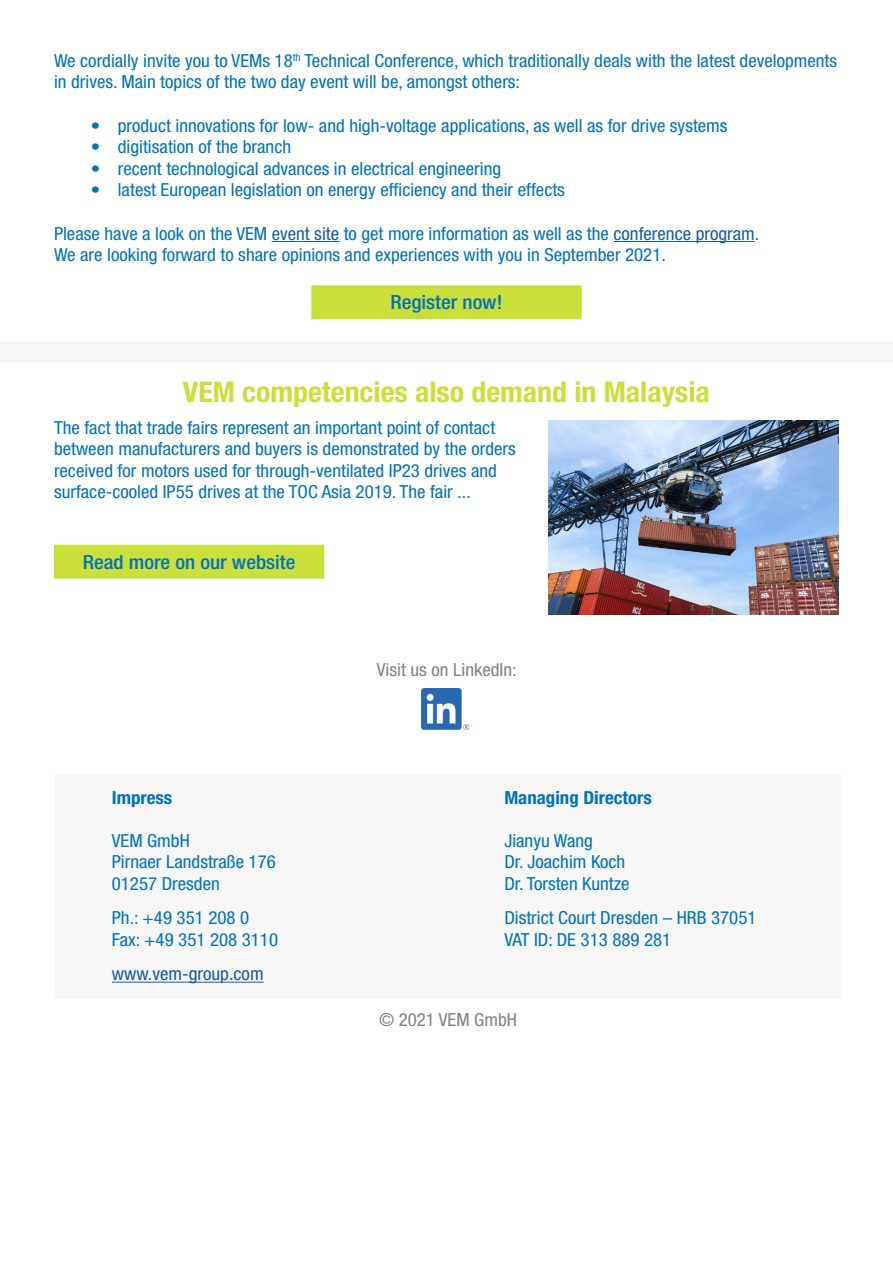
<style>
.page{position:relative;width:893px;height:1263px;background:#fff}
.page>*{position:absolute;margin:0;border:0;box-sizing:border-box;transform-origin:0 0}
.t1{font:700 condensed 28.5px "Helvetica Neue LT Std";color:#cadf3a;scale:1.05 1}
.t2{font:500 condensed 19.5px "Helvetica Neue LT Std";color:#0072bc;scale:1.08 1}
.t3{font:condensed 18px/21.6px "Helvetica Neue LT Std";color:#0072bc;scale:1.05 1}
.t4{font:condensed 18px "Helvetica Neue LT Std";color:#808285;scale:1.05 1}
.t5{font:700 condensed 18px "Helvetica Neue LT Std";color:#0072bc;scale:1.05 1}
.t6{font:condensed 18px "Helvetica Neue LT Std";color:#175d9e;scale:1.05 1}
.s1{color:#175d9e}
</style>
<div class="page">
<div style="left:312px;top:286px;width:269px;height:32px;background:#cadf3a"></div>
<div style="left:311px;top:285px;width:271px;height:34px;border:2px solid #bee132"></div>
<hr style="left:272px;top:241px;width:67px;height:1px;background:#175d9e">
<hr style="left:613px;top:241px;width:142px;height:1px;background:#175d9e">
<div style="left:0;top:342px;width:893px;height:21px;background:#f7f7f8"></div>
<div style="left:55px;top:545px;width:268px;height:33px;background:#cadf3a"></div>
<div style="left:54px;top:545px;width:270px;height:34px;border:2px solid #bee132"></div>
<img style="left:549px;top:421px;width:290px;height:193px">
<img style="left:421px;top:688px;width:48px;height:41px">
<div style="left:56px;top:774px;width:786px;height:224px;background:#f7f7f8"></div>
<hr style="left:112px;top:982px;width:152px;height:1px;background:#175d9e">
<p class="t3" style="left:54px;top:49px;width:747px">We cordially invite you to VEMs 18<sup>th</sup> Technical Conference, which traditionally deals with the latest developments in drives. Main topics of the two day event will be, amongst others:</p>
<p class="t3" style="left:91px;top:114px;width:608px">• product innovations for low- and high-voltage applications, as well as for drive systems</p>
<p class="t3" style="left:91px;top:136px;width:192px">• digitisation of the branch</p>
<p class="t3" style="left:91px;top:157px;width:392px">• recent technological advances in electrical engineering</p>
<p class="t3" style="left:91px;top:179px;width:453px">• latest European legislation on energy efficiency and their effects</p>
<p class="t3" style="left:54px;top:222px;width:673px">Please have a look on the VEM <span class="s1">event site</span> to get more information as well as the <span class="s1">conference program</span>.</p>
<p class="t3" style="left:54px;top:244px;width:584px">We are looking forward to share opinions and experiences with you in September 2021.</p>
<p class="t2" style="left:390px;top:291px;width:105px">Register now!</p>
<p class="t1" style="left:183px;top:375px;width:503px">VEM competencies also demand in Malaysia</p>
<p class="t3" style="left:54px;top:416px;width:441px">The fact that trade fairs represent an important point of contact between manufacturers and buyers is demonstrated by the orders received for motors used for through-ventilated IP23 drives and surface-cooled IP55 drives at the TOC Asia 2019. The fair ...</p>
<p class="t2" style="left:83px;top:550px;width:198px">Read more on our website</p>
<p class="t5" style="left:112px;top:786px;width:59px">Impress</p>
<p class="t3" style="left:112px;top:829px;width:158px">VEM GmbH<br>Pirnaer Landstraße 176<br>01257 Dresden</p>
<p class="t3" style="left:112px;top:907px;width:160px">Ph.: +49 351 208 0<br>Fax: +49 351 208 3110</p>
<p class="t6" style="left:112px;top:963px;width:146px">www.vem-group.com</p>
<p class="t4" style="left:377px;top:659px;width:135px">Visit us on LinkedIn:</p>
<p class="t5" style="left:504px;top:786px;width:142px">Managing Directors</p>
<p class="t3" style="left:504px;top:829px;width:121px">Jianyu Wang<br>Dr. Joachim Koch<br>Dr. Torsten Kuntze</p>
<p class="t3" style="left:504px;top:907px;width:242px">District Court Dresden – HRB 37051<br>VAT ID: DE 313 889 281</p>
<p class="t4" style="left:379px;top:1009px;width:133px">© 2021 VEM GmbH</p>
</div>
